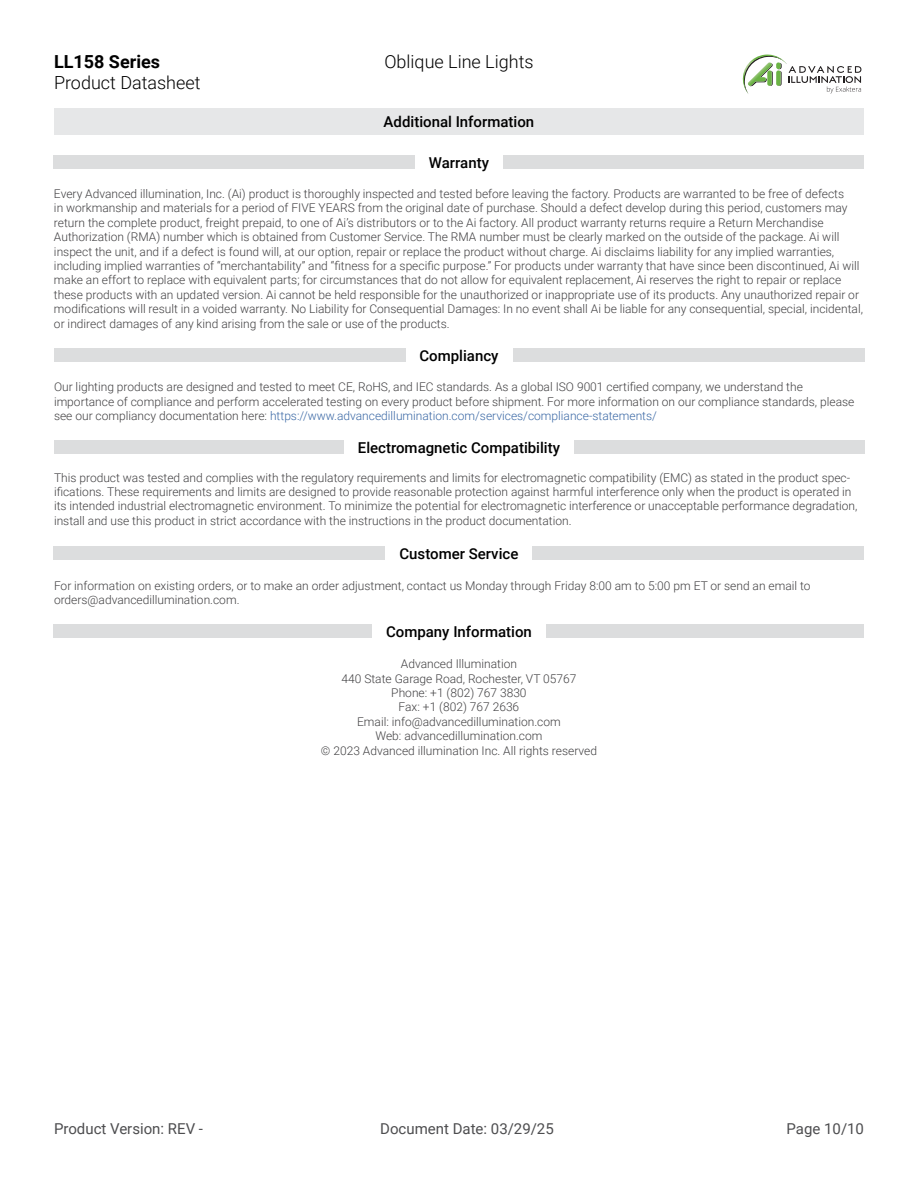
<style>
.page{position:relative;width:918px;height:1188px;background:#fff}
.page>*{position:absolute;margin:0;border:0;box-sizing:border-box;transform-origin:0 0}
.t1{font:300 18px "Roboto";color:#000}
.t2{font:700 18px "Roboto";color:#000}
.t3{font:500 15px "Roboto";color:#000}
.t4{font:15px "Roboto";color:#4d4d4f}
.t5{font:300 12px/14.4px "Roboto";color:#414042}
.s1{color:#3a68a5}
</style>
<div class="page">
<svg style="left:742px;top:55px;width:119px;height:39px"></svg>
<div style="left:54px;top:108px;width:810px;height:27px;background:#e6e7e8"></div>
<div style="left:54px;top:624px;width:810px;height:14px;background:#dcddde"></div>
<div style="left:54px;top:155px;width:810px;height:14px;background:#dcddde"></div>
<div style="left:415px;top:143px;width:88px;height:38px;background:#fff"></div>
<div style="left:54px;top:440px;width:810px;height:14px;background:#dcddde"></div>
<div style="left:344px;top:428px;width:230px;height:38px;background:#fff"></div>
<div style="left:54px;top:547px;width:810px;height:13px;background:#dcddde"></div>
<div style="left:386px;top:534px;width:146px;height:38px;background:#fff"></div>
<div style="left:372px;top:612px;width:174px;height:38px;background:#fff"></div>
<div style="left:54px;top:349px;width:810px;height:13px;background:#dcddde"></div>
<div style="left:406px;top:336px;width:106px;height:39px;background:#fff"></div>
<h1 class="t2" style="left:54px;top:48px;width:108px">LL158 Series</h1>
<h1 class="t1" style="left:54px;top:70px;width:148px">Product Datasheet</h1>
<h1 class="t1" style="left:384px;top:48px;width:151px">Oblique Line Lights</h1>
<p class="t3" style="left:384px;top:111px;width:152px">Additional Information</p>
<p class="t3" style="left:429px;top:152px;width:62px">Warranty</p>
<p class="t5" style="left:54px;top:186px;width:811px">Every Advanced illumination, Inc. (Ai) product is thoroughly inspected and tested before leaving the factory. Products are warranted to be free of defects<br>in workmanship and materials for a period of FIVE YEARS from the original date of purchase. Should a defect develop during this period, customers may return the complete product, freight prepaid, to one of Ai’s distributors or to the Ai factory. All product warranty returns require a Return Merchandise Authorization (RMA) number which is obtained from Customer Service. The RMA number must be clearly marked on the outside of the package. Ai will inspect the unit, and if a defect is found will, at our option, repair or replace the product without charge. Ai disclaims liability for any implied warranties, including implied warranties of “merchantability” and “fitness for a specific purpose.” For products under warranty that have since been discontinued, Ai will make an effort to replace with equivalent parts; for circumstances that do not allow for equivalent replacement, Ai reserves the right to repair or replace these products with an updated version. Ai cannot be held responsible for the unauthorized or inappropriate use of its products. Any unauthorized repair or modifications will result in a voided warranty. No Liability for Consequential Damages: In no event shall Ai be liable for any consequential, special, incidental, or indirect damages of any kind arising from the sale or use of the products.</p>
<p class="t3" style="left:419px;top:345px;width:81px">Compliancy</p>
<p class="t5" style="left:54px;top:379px;width:802px">Our lighting products are designed and tested to meet CE, RoHS, and IEC standards. As a global ISO 9001 certified company, we understand the importance of compliance and perform accelerated testing on every product before shipment. For more information on our compliance standards, please see our compliancy documentation here: <span class="s1">https://www.advancedillumination.com/services/compliance-statements/</span></p>
<p class="t3" style="left:358px;top:437px;width:204px">Electromagnetic Compatibility</p>
<p class="t5" style="left:54px;top:470px;width:805px">This product was tested and complies with the regulatory requirements and limits for electromagnetic compatibility (EMC) as stated in the product spec&shy;ifications. These requirements and limits are designed to provide reasonable protection against harmful interference only when the product is operated in its intended industrial electromagnetic environment. To minimize the potential for electromagnetic interference or unacceptable performance degradation, install and use this product in strict accordance with the instructions in the product documentation.</p>
<p class="t3" style="left:400px;top:543px;width:120px">Customer Service</p>
<p class="t5" style="left:54px;top:578px;width:758px">For information on existing orders, or to make an order adjustment, contact us Monday through Friday 8:00 am to 5:00 pm ET or send an email to orders@advancedillumination.com.</p>
<p class="t3" style="left:386px;top:621px;width:147px">Company Information</p>
<p class="t5" style="left:321px;top:656px;width:278px;text-align:center">Advanced Illumination<br>440 State Garage Road, Rochester, VT 05767<br>Phone: +1 (802) 767 3830<br>Fax: +1 (802) 767 2636<br>Email: info@advancedillumination.com<br>Web: advancedillumination.com<br>© 2023 Advanced illumination Inc. All rights reserved</p>
<p class="t4" style="left:54px;top:1118px;width:151px">Product Version: REV -</p>
<p class="t4" style="left:380px;top:1118px;width:175px">Document Date: 03/29/25</p>
<p class="t4" style="left:787px;top:1118px;width:79px">Page 10/10</p>
</div>
